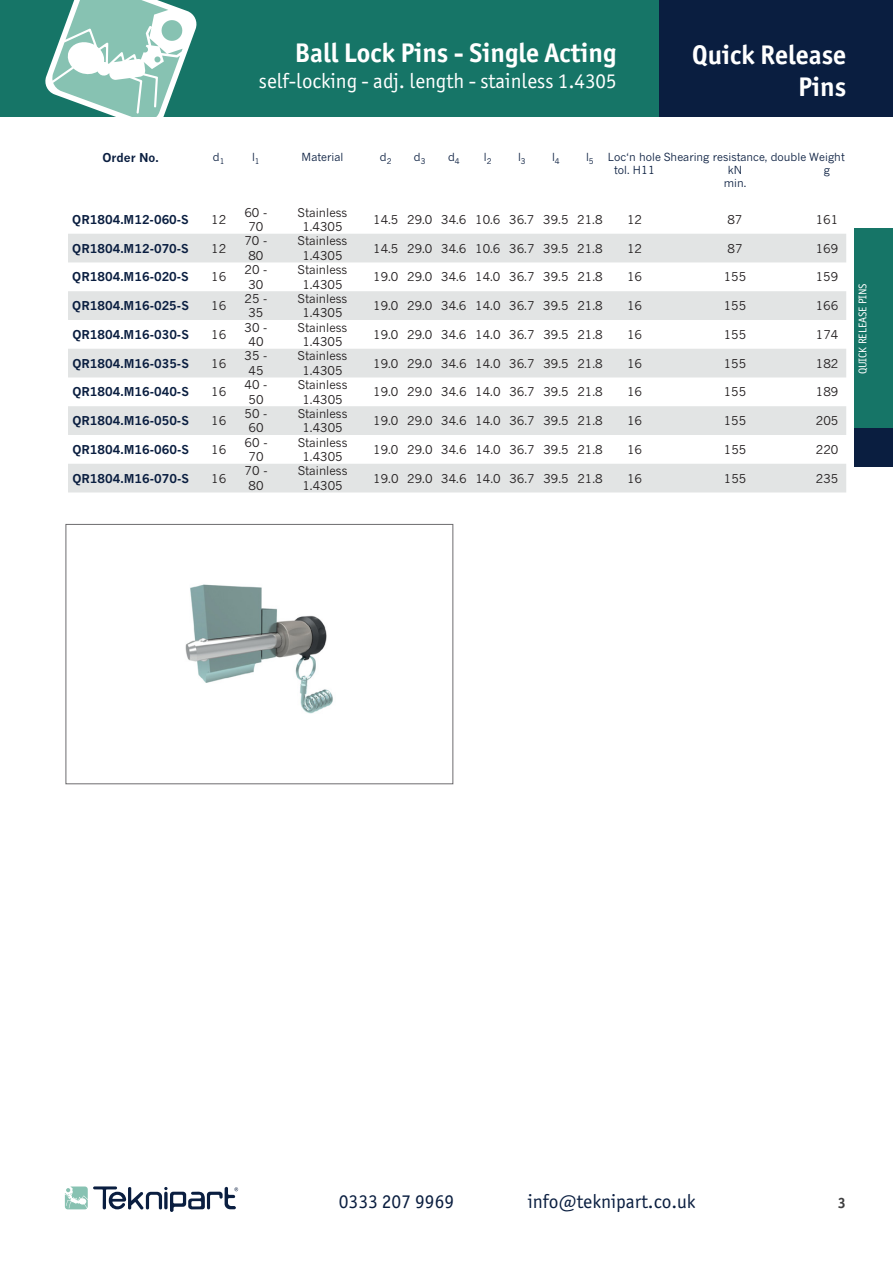
<style>
.page{position:relative;width:893px;height:1263px;background:#fff}
.page>*{position:absolute;margin:0;border:0;box-sizing:border-box;transform-origin:0 0}
.t1{font:700 27px/32.4px "Officina Sans ITC Pro";color:#fff;text-align:right}
.t2{font:21px "Officina Sans ITC Pro";color:#fff}
.t3{font:19.5px "Officina Sans ITC Pro";color:#0a1e40}
.t4{font:700 15px "Officina Sans ITC Pro";color:#3e3e3f}
.t5{font:12px/14.4px "News Gothic MT Pro";color:#231f20;text-align:center}
.t6{font:700 12px "News Gothic MT Pro";color:#0a1e40}
.t7{font:11.25px "Officina Sans ITC Pro";color:#fff}
.t8{font:11.1px/13.2px "News Gothic MT Pro";color:#0a1e40}
</style>
<div class="page">
<div style="left:0;top:0;width:659px;height:116px;background:#167567"></div>
<svg style="left:45px;top:0;width:152px;height:116px"></svg>
<div style="left:659px;top:0;width:234px;height:116px;background:#0a1e40"></div>
<div style="left:855px;top:228px;width:38px;height:200px;background:#167567"></div>
<div style="left:855px;top:428px;width:38px;height:38px;background:#0a1e40"></div>
<div style="left:66px;top:524px;width:387px;height:260px;border:1px solid #6d6c6e"></div>
<svg style="left:68px;top:234px;width:778px;height:258px;fill:#e2e4e4"></svg>
<img style="left:185px;top:584px;width:148px;height:130px">
<svg style="left:64px;top:1185px;width:25px;height:25px"></svg>
<svg style="left:65px;top:1186px;width:173px;height:26px"></svg>
<h1 class="t1" style="left:295px;top:36px;width:323px">Ball Lock Pins - Single Acting</h1>
<h1 class="t1" style="left:692px;top:38px;width:156px">Quick Release<br>Pins</h1>
<h2 class="t2" style="left:259px;top:69px;width:359px">self-locking - adj. length - stainless 1.4305</h2>
<p class="t6" style="left:102px;top:150px;width:58px">Order No.</p>
<p class="t8" style="left:213px;top:150px;width:13px">d<sub>1</sub></p>
<p class="t8" style="left:252px;top:150px;width:9px">l<sub>1</sub></p>
<p class="t8" style="left:302px;top:150px;width:43px">Material</p>
<p class="t8" style="left:380px;top:150px;width:13px">d<sub>2</sub></p>
<p class="t8" style="left:414px;top:150px;width:13px">d<sub>3</sub></p>
<p class="t8" style="left:448px;top:150px;width:13px">d<sub>4</sub></p>
<p class="t8" style="left:484px;top:150px;width:9px">l<sub>2</sub></p>
<p class="t8" style="left:518px;top:150px;width:9px">l<sub>3</sub></p>
<p class="t8" style="left:552px;top:150px;width:9px">l<sub>4</sub></p>
<p class="t8" style="left:586px;top:150px;width:9px">l<sub>5</sub></p>
<p class="t8" style="left:614px;top:150px;width:232px;text-indent:-6px">Loc‘n hole Shearing resistance, double Weight tol. H11</p>
<p class="t8" style="left:724px;top:163px;width:24px;text-align:center">kN min.</p>
<p class="t8" style="left:824px;top:163px;width:8px">g</p>
<p class="t6" style="left:72px;top:212px;width:118px">QR1804.M12-060-S</p>
<p class="t5" style="left:211px;top:212px;width:16px">12</p>
<p class="t5" style="left:244px;top:205px;width:24px">60 -<br>70</p>
<p class="t5" style="left:298px;top:205px;width:51px">Stainless<br>1.4305</p>
<p class="t5" style="left:373px;top:212px;width:231px">14.5 29.0 34.6 10.6 36.7 39.5 21.8</p>
<p class="t5" style="left:627px;top:212px;width:16px">12</p>
<p class="t5" style="left:727px;top:212px;width:16px">87</p>
<p class="t5" style="left:816px;top:212px;width:24px">161</p>
<p class="t6" style="left:72px;top:241px;width:118px">QR1804.M12-070-S</p>
<p class="t5" style="left:211px;top:241px;width:16px">12</p>
<p class="t5" style="left:244px;top:234px;width:24px">70 -<br>80</p>
<p class="t5" style="left:298px;top:234px;width:51px">Stainless<br>1.4305</p>
<p class="t5" style="left:373px;top:241px;width:231px">14.5 29.0 34.6 10.6 36.7 39.5 21.8</p>
<p class="t5" style="left:627px;top:241px;width:16px">12</p>
<p class="t5" style="left:727px;top:241px;width:16px">87</p>
<p class="t5" style="left:816px;top:241px;width:24px">169</p>
<p class="t6" style="left:72px;top:270px;width:118px">QR1804.M16-020-S</p>
<p class="t5" style="left:211px;top:270px;width:16px">16</p>
<p class="t5" style="left:244px;top:262px;width:24px">20 -<br>30</p>
<p class="t5" style="left:298px;top:262px;width:51px">Stainless<br>1.4305</p>
<p class="t5" style="left:373px;top:270px;width:231px">19.0 29.0 34.6 14.0 36.7 39.5 21.8</p>
<p class="t5" style="left:627px;top:270px;width:16px">16</p>
<p class="t5" style="left:724px;top:270px;width:24px">155</p>
<p class="t5" style="left:816px;top:270px;width:24px">159</p>
<p class="t6" style="left:72px;top:298px;width:118px">QR1804.M16-025-S</p>
<p class="t5" style="left:211px;top:298px;width:16px">16</p>
<p class="t5" style="left:244px;top:291px;width:24px">25 -<br>35</p>
<p class="t5" style="left:298px;top:291px;width:51px">Stainless<br>1.4305</p>
<p class="t5" style="left:373px;top:298px;width:231px">19.0 29.0 34.6 14.0 36.7 39.5 21.8</p>
<p class="t5" style="left:627px;top:298px;width:16px">16</p>
<p class="t5" style="left:724px;top:298px;width:24px">155</p>
<p class="t5" style="left:816px;top:298px;width:24px">166</p>
<p class="t6" style="left:72px;top:327px;width:118px">QR1804.M16-030-S</p>
<p class="t5" style="left:211px;top:327px;width:16px">16</p>
<p class="t5" style="left:245px;top:320px;width:24px">30 -<br>40</p>
<p class="t5" style="left:298px;top:320px;width:51px">Stainless<br>1.4305</p>
<p class="t5" style="left:373px;top:327px;width:231px">19.0 29.0 34.6 14.0 36.7 39.5 21.8</p>
<p class="t5" style="left:627px;top:327px;width:16px">16</p>
<p class="t5" style="left:724px;top:327px;width:24px">155</p>
<p class="t5" style="left:816px;top:327px;width:24px">174</p>
<p class="t6" style="left:72px;top:356px;width:118px">QR1804.M16-035-S</p>
<p class="t5" style="left:211px;top:356px;width:16px">16</p>
<p class="t5" style="left:245px;top:349px;width:24px">35 -<br>45</p>
<p class="t5" style="left:298px;top:349px;width:51px">Stainless<br>1.4305</p>
<p class="t5" style="left:373px;top:356px;width:231px">19.0 29.0 34.6 14.0 36.7 39.5 21.8</p>
<p class="t5" style="left:627px;top:356px;width:16px">16</p>
<p class="t5" style="left:724px;top:356px;width:24px">155</p>
<p class="t5" style="left:816px;top:356px;width:24px">182</p>
<p class="t6" style="left:72px;top:385px;width:118px">QR1804.M16-040-S</p>
<p class="t5" style="left:211px;top:385px;width:16px">16</p>
<p class="t5" style="left:245px;top:377px;width:24px">40 -<br>50</p>
<p class="t5" style="left:298px;top:377px;width:51px">Stainless<br>1.4305</p>
<p class="t5" style="left:373px;top:385px;width:231px">19.0 29.0 34.6 14.0 36.7 39.5 21.8</p>
<p class="t5" style="left:627px;top:385px;width:16px">16</p>
<p class="t5" style="left:724px;top:385px;width:24px">155</p>
<p class="t5" style="left:816px;top:385px;width:24px">189</p>
<p class="t6" style="left:72px;top:413px;width:118px">QR1804.M16-050-S</p>
<p class="t5" style="left:211px;top:413px;width:16px">16</p>
<p class="t5" style="left:245px;top:406px;width:24px">50 -<br>60</p>
<p class="t5" style="left:298px;top:406px;width:51px">Stainless<br>1.4305</p>
<p class="t5" style="left:373px;top:413px;width:231px">19.0 29.0 34.6 14.0 36.7 39.5 21.8</p>
<p class="t5" style="left:627px;top:413px;width:16px">16</p>
<p class="t5" style="left:724px;top:413px;width:24px">155</p>
<p class="t5" style="left:816px;top:413px;width:24px">205</p>
<p class="t6" style="left:72px;top:442px;width:118px">QR1804.M16-060-S</p>
<p class="t5" style="left:211px;top:442px;width:16px">16</p>
<p class="t5" style="left:245px;top:435px;width:24px">60 -<br>70</p>
<p class="t5" style="left:298px;top:435px;width:51px">Stainless<br>1.4305</p>
<p class="t5" style="left:373px;top:442px;width:231px">19.0 29.0 34.6 14.0 36.7 39.5 21.8</p>
<p class="t5" style="left:627px;top:442px;width:16px">16</p>
<p class="t5" style="left:724px;top:442px;width:24px">155</p>
<p class="t5" style="left:816px;top:442px;width:24px">220</p>
<p class="t6" style="left:72px;top:471px;width:118px">QR1804.M16-070-S</p>
<p class="t5" style="left:211px;top:471px;width:16px">16</p>
<p class="t5" style="left:245px;top:464px;width:24px">70 -<br>80</p>
<p class="t5" style="left:298px;top:464px;width:51px">Stainless<br>1.4305</p>
<p class="t5" style="left:373px;top:471px;width:231px">19.0 29.0 34.6 14.0 36.7 39.5 21.8</p>
<p class="t5" style="left:627px;top:471px;width:16px">16</p>
<p class="t5" style="left:724px;top:471px;width:24px">155</p>
<p class="t5" style="left:816px;top:471px;width:24px">235</p>
<p class="t7" style="left:856px;top:374px;width:93px;rotate:-90deg">QUICK RELEASE PINS</p>
<h3 class="t3" style="left:339px;top:1189px;width:117px">0333 207 9969</h3>
<h3 class="t3" style="left:528px;top:1189px;width:169px">info@teknipart.co.uk</h3>
<p class="t4" style="left:838px;top:1193px;width:10px">3</p>
</div>
